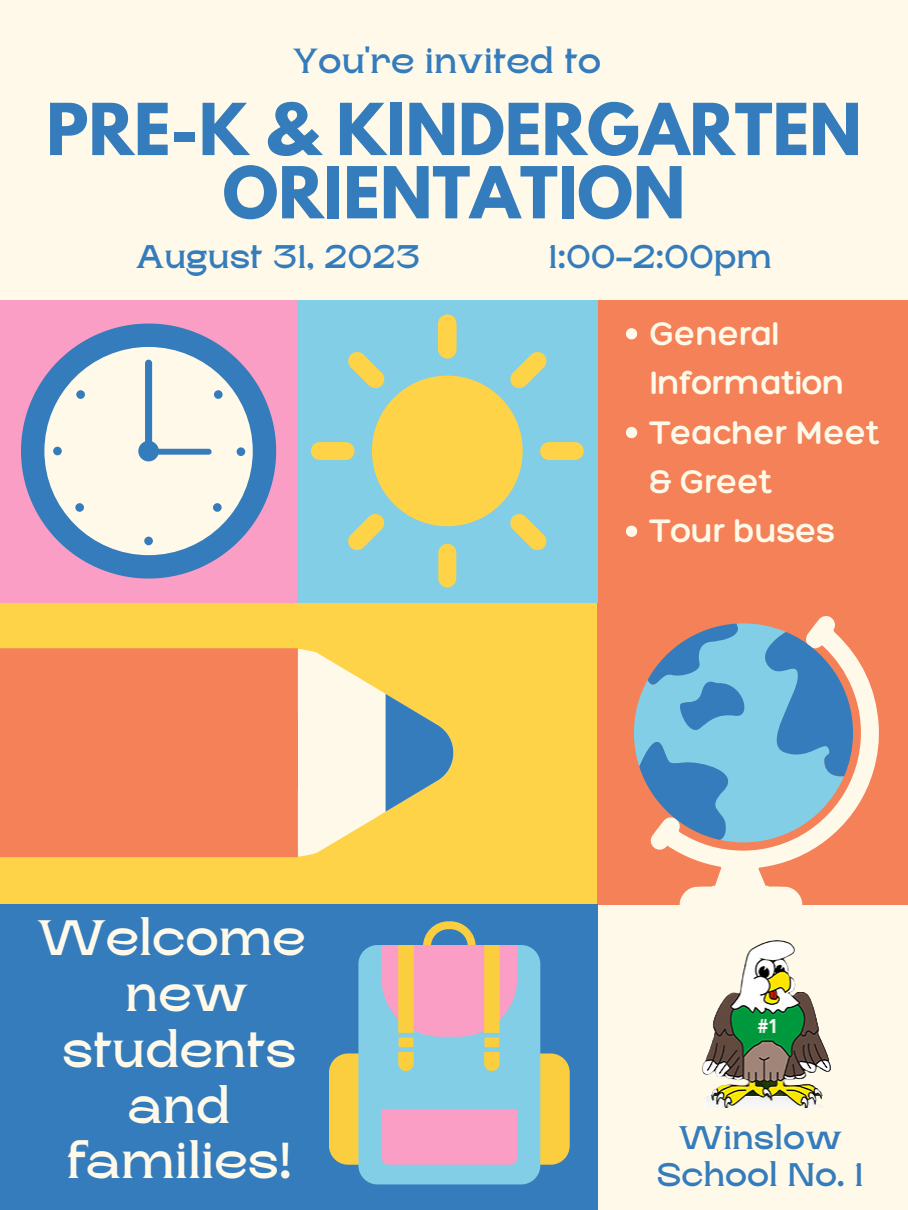
<style>
.page{position:relative;width:908px;height:1210px;background:#fff}
.page>*{position:absolute;margin:0;border:0;box-sizing:border-box;transform-origin:0 0}
.t1{font:700 63.38px "League Spartan";color:#347cbb}
.t2{font:700 49.63px/55.8px "Rasputin";color:#fff9ea;text-align:center}
.t3{font:300 35.38px/49.3px "Hero";letter-spacing:-.015em;color:#fff9ea}
.t4{font:700 34.82px "Rasputin";color:#347cbb}
.t5{font:700 32.73px "Rasputin";color:#347cbb}
.t6{font:700 32.62px/36.5px "Rasputin";color:#347cbb;text-align:center}
</style>
<div class="page">
<div style="left:0;top:0;width:907px;height:1210px;background:#fff9ea"></div>
<div style="left:0;top:601px;width:598px;height:303px;background:#ffd347"></div>
<div style="left:0;top:300px;width:297px;height:302px;background:#fa9ec5"></div>
<div style="left:597px;top:300px;width:310px;height:604px;background:#f48157"></div>
<div style="left:297px;top:300px;width:300px;height:302px;background:#82cee6"></div>
<svg style="left:0;top:648px;width:454px;height:209px;background:#ec9e70"></svg>
<div style="left:0;top:904px;width:597px;height:306px;background:#347cbb"></div>
<svg style="left:21px;top:323px;width:255px;height:255px"></svg>
<svg style="left:42px;top:345px;width:213px;height:212px;background:#b8c4d5"></svg>
<div style="left:145px;top:360px;width:7px;height:91px;background:#347cbb;border-radius:4px"></div>
<svg style="left:52px;top:407px;width:202px;height:149px;background:#dee3e1"></svg>
<div style="left:53px;top:447px;width:9px;height:8px;background:#347cbb;border-radius:50%"></div>
<div style="left:236px;top:447px;width:9px;height:9px;background:#347cbb;border-radius:50%"></div>
<div style="left:144px;top:536px;width:9px;height:9px;background:#347cbb;border-radius:50%"></div>
<div style="left:75px;top:503px;width:9px;height:9px;background:#347cbb;border-radius:50%"></div>
<div style="left:213px;top:503px;width:8px;height:9px;background:#347cbb;border-radius:50%"></div>
<div style="left:214px;top:390px;width:8px;height:9px;background:#347cbb;border-radius:50%"></div>
<div style="left:76px;top:390px;width:9px;height:9px;background:#347cbb;border-radius:50%"></div>
<div style="left:329px;top:1053px;width:58px;height:111px;background:#fbce40;border-radius:19px"></div>
<div style="left:510px;top:1053px;width:59px;height:111px;background:#fbce40;border-radius:19px"></div>
<div style="left:358px;top:945px;width:182px;height:239px;background:#82cee6;border-radius:19px"></div>
<div style="left:381px;top:1109px;width:136px;height:55px;background:#fa9ec5"></div>
<svg style="left:381px;top:921px;width:136px;height:150px"></svg>
<svg style="left:311px;top:315px;width:272px;height:272px"></svg>
<svg style="left:649px;top:616px;width:230px;height:289px"></svg>
<svg style="left:720px;top:866px;width:38px;height:3px"></svg>
<hr style="left:711px;top:885px;width:57px;height:2px;background:#fff9ea">
<svg style="left:634px;top:700px;width:209px;height:142px"></svg>
<svg style="left:639px;top:623px;width:213px;height:217px;background:#7eaac4"></svg>
<img style="left:702px;top:940px;width:129px;height:167px">
<svg style="left:625px;top:328px;width:12px;height:11px"></svg>
<svg style="left:625px;top:427px;width:12px;height:11px"></svg>
<svg style="left:625px;top:525px;width:12px;height:12px"></svg>
<p class="t4" style="left:293px;top:41px;width:309px">You're invited to</p>
<p class="t1" style="left:46px;top:98px;width:816px">PRE-K &amp; KINDERGARTEN</p>
<p class="t1" style="left:222px;top:161px;width:464px">ORIENTATION</p>
<p class="t5" style="left:136px;top:239px;width:286px">August 31, 2023</p>
<p class="t5" style="left:548px;top:239px;width:225px">1:00-2:00pm</p>
<p class="t2" style="left:38px;top:910px;width:269px">Welcome new students and families!</p>
<p class="t3" style="left:650px;top:308px;width:196px">General<br>Information</p>
<p class="t3" style="left:650px;top:406px;width:231px">Teacher Meet &amp; Greet</p>
<p class="t3" style="left:650px;top:505px;width:187px">Tour buses</p>
<p class="t6" style="left:656px;top:1120px;width:208px">Winslow<br>School No. 1</p>
</div>
